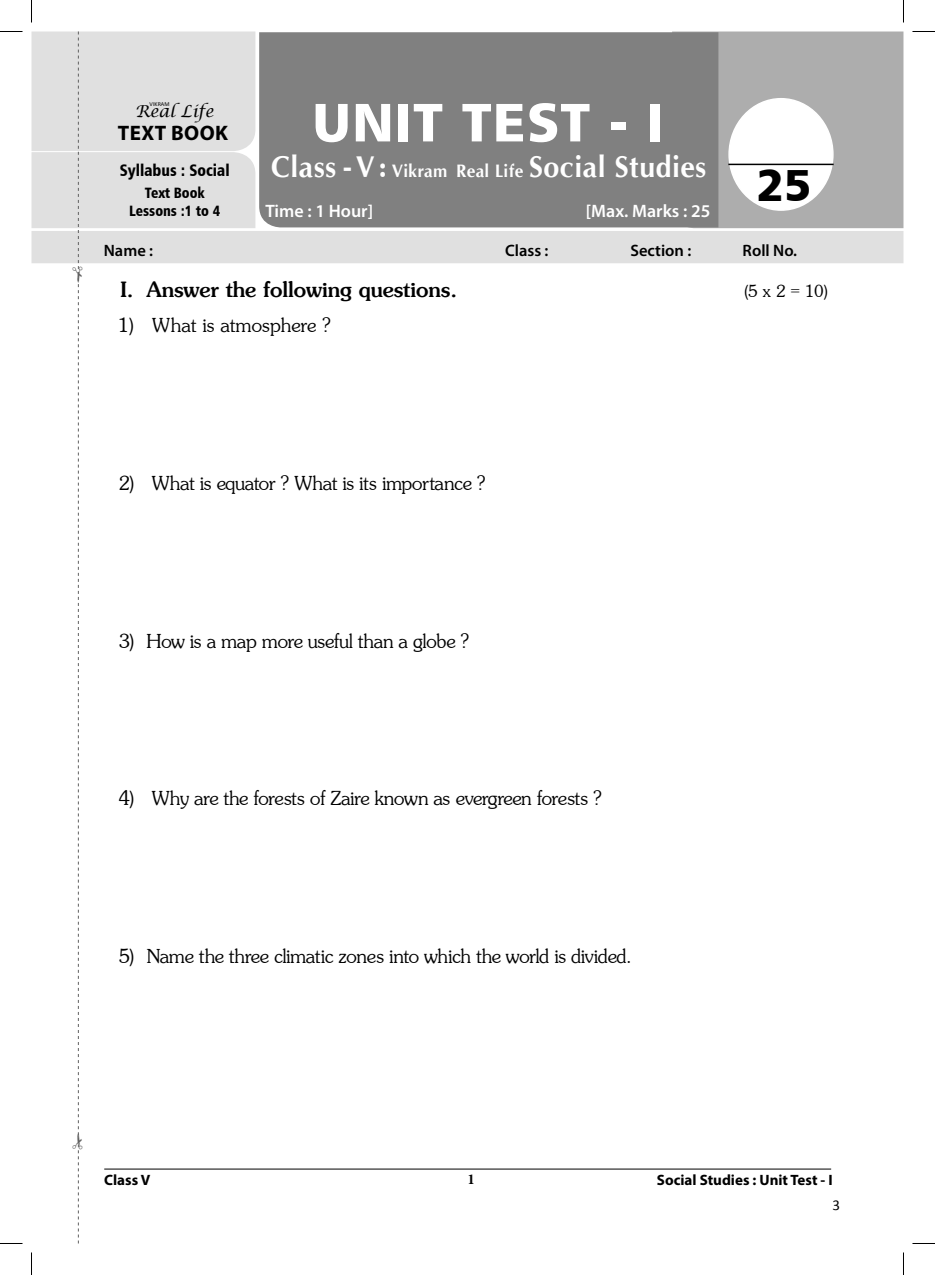
<style>
.page{position:relative;width:935px;height:1275px;background:#fff}
.page>*{position:absolute;margin:0;border:0;box-sizing:border-box;transform-origin:0 0}
.t1{font:54px "Humanist 777 BT Black B";letter-spacing:.02em;color:#fff}
.t2{font:45px "Humanist 777 BT Black B";color:#000}
.t3{font:700 30px "CG Omega";letter-spacing:.02em;color:#fff;scale:.95 1}
.t4{font:21px "Souvenir";letter-spacing:-.02em;color:#000}
.t5{font:500 21px "Souvenir Std";color:#000}
.t6{font:21px "Souvenir";color:#000}
.t7{font:700 21px "Myriad Pro";letter-spacing:.02em;color:#000}
.t8{font:600 18px "Myriad Pro";color:#fff}
.t9{font:18px "Souvenir";color:#000}
.t10{font:600 16.5px "Myriad Pro";color:#000}
.t11{font:16.5px "Humanist 777 BT Black Condensed B";color:#000;scale:.95 1}
.t12{font:italic 16.5px "Lucida Calligraphy";color:#000}
.t13{font:700 15px "Myriad Pro";color:#000}
.t14{font:15px/18px "Humanist 777 BT Black Condensed B";color:#000;text-align:center;scale:.95 1}
.t15{font:15px "Calibri";color:#000}
.t16{font:700 15px "Minion Pro";color:#000}
.t17{font:6px "Calibri";color:#000}
.s1{font-size:18px}
</style>
<div class="page">
<div style="left:671px;top:31px;width:233px;height:198px;background:#adadad"></div>
<div style="left:259px;top:32px;width:459px;height:195px;background:#808080"></div>
<div style="left:32px;top:232px;width:870px;height:30px;background:#e0e0e0"></div>
<div style="left:32px;top:231px;width:871px;height:32px;border:2px solid #e0e0e0"></div>
<div style="left:729px;top:99px;width:104px;height:111px;background:#fff;border-radius:50%"></div>
<div style="left:728px;top:98px;width:105px;height:113px;border:2px solid #fff;border-radius:50%"></div>
<hr style="left:728px;top:164px;width:105px;height:1px;background:#000">
<hr style="left:104px;top:1169px;width:727px;height:1px;background:#000">
<svg style="left:0;top:31px;width:22px;height:1px"></svg>
<svg style="left:912px;top:31px;width:23px;height:1px"></svg>
<svg style="left:0;top:1243px;width:22px;height:1px"></svg>
<svg style="left:912px;top:1243px;width:23px;height:1px"></svg>
<svg style="left:31px;top:0;width:1px;height:22px"></svg>
<svg style="left:31px;top:1252px;width:1px;height:23px"></svg>
<svg style="left:903px;top:0;width:1px;height:22px"></svg>
<svg style="left:903px;top:1252px;width:1px;height:23px"></svg>
<svg style="left:32px;top:32px;width:224px;height:1211px"></svg>
<p class="t17" style="left:150px;top:101px;width:21px">VIKRAM</p>
<p class="t7" style="left:118px;top:121px;width:112px">TEXT BOOK</p>
<p class="t12" style="left:135px;top:100px;width:80px">Real Life</p>
<h1 class="t1" style="left:312px;top:88px;width:353px">UNIT TEST - I</h1>
<h3 class="t3" style="left:271px;top:149px;width:460px">Class - V : <span class="s1">Vikram Real Life</span> Social Studies</h3>
<p class="t8" style="left:265px;top:200px;width:109px">Time : 1 Hour]</p>
<p class="t8" style="left:586px;top:200px;width:126px">[Max. Marks : 25</p>
<p class="t11" style="left:120px;top:160px;width:117px">Syllabus : Social</p>
<p class="t14" style="left:129px;top:183px;width:97px">Text Book<br>Lessons :1 to 4</p>
<p class="t10" style="left:104px;top:241px;width:51px">Name :</p>
<p class="t10" style="left:505px;top:241px;width:45px">Class :</p>
<p class="t10" style="left:630px;top:241px;width:62px">Section :</p>
<p class="t10" style="left:742px;top:241px;width:56px">Roll No.</p>
<p class="t5" style="left:120px;top:281px;width:338px">I. Answer the following questions.</p>
<p class="t9" style="left:744px;top:283px;width:85px">(5 x 2 = 10)</p>
<p class="t6" style="left:118px;top:316px;width:215px">1) What is atmosphere ?</p>
<h2 class="t2" style="left:756px;top:156px;width:57px">25</h2>
<p class="t4" style="left:119px;top:474px;width:368px">2) What is equator ? What is its importance ?</p>
<p class="t4" style="left:119px;top:631px;width:352px">3) How is a map more useful than a globe ?</p>
<p class="t4" style="left:119px;top:789px;width:485px">4) Why are the forests of Zaire known as evergreen forests ?</p>
<p class="t4" style="left:119px;top:947px;width:514px">5) Name the three climatic zones into which the world is divided.</p>
<p class="t13" style="left:104px;top:1171px;width:47px">Class V</p>
<p class="t16" style="left:467px;top:1170px;width:9px">1</p>
<p class="t13" style="left:657px;top:1171px;width:177px">Social Studies : Unit Test - I</p>
<p class="t15" style="left:832px;top:1199px;width:9px">3</p>
</div>
